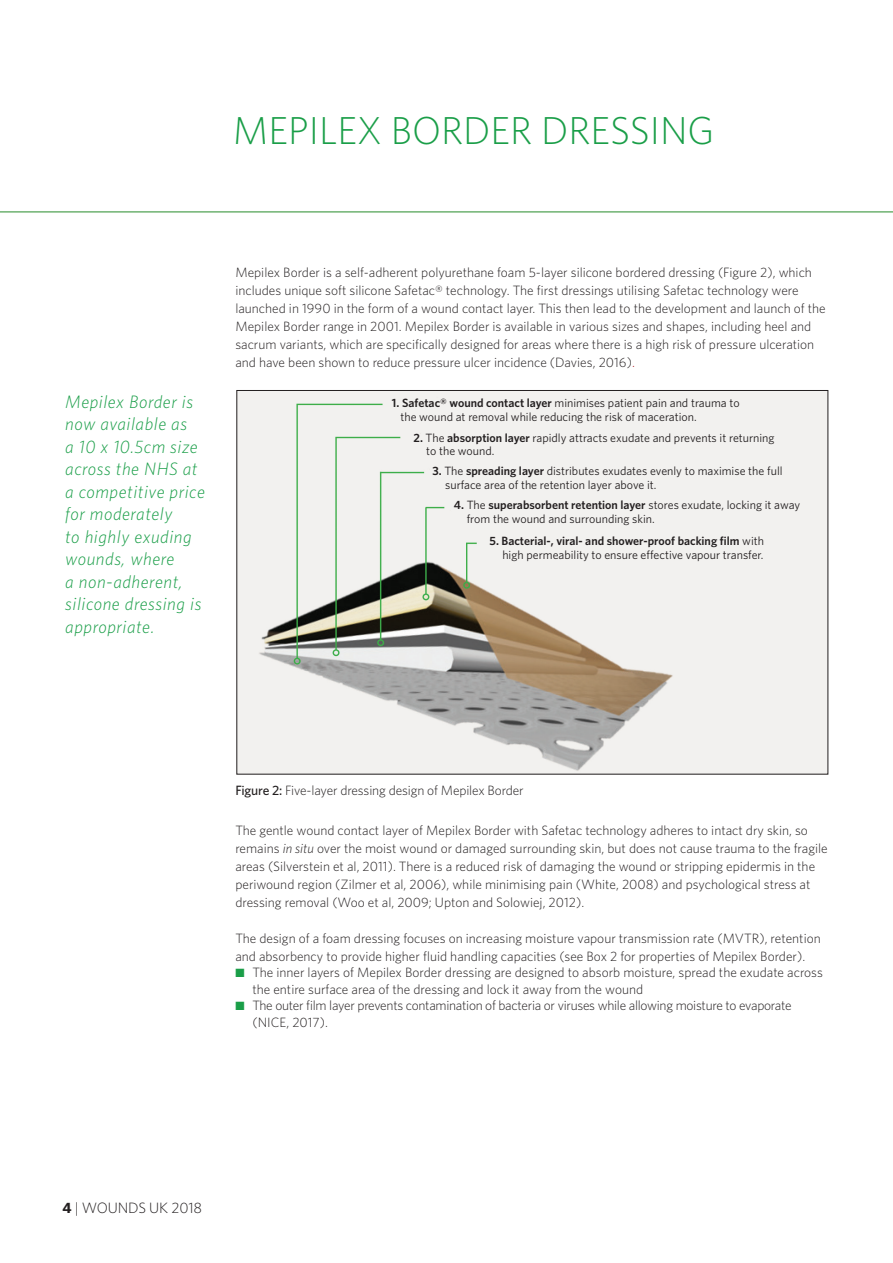
<style>
.page{position:relative;width:893px;height:1263px;background:#fff}
.page>*{position:absolute;margin:0;border:0;box-sizing:border-box;transform-origin:0 0}
.t1{font:300 39px "Whitney";color:#1a9e48}
.t2{font:italic 300 18px/22.5px "Whitney";letter-spacing:.03em;color:#1a9e48}
.t3{font:300 15px "Whitney";letter-spacing:-.01em;color:#231f20}
.t4{font:300 13.5px/18px "Whitney";color:#231f20}
.t5{font:300 13.5px/16.5px "Whitney";letter-spacing:-.02em;color:#231f20}
.t6{font:12px/13.5px "Whitney";color:#231f20}
.s1{color:#ac1218}
.s2{font-weight:600}
.s3{font-weight:500}
.s4{font-style:italic}
.s5{color:#1a9e48}
.s6{font-weight:700}
</style>
<div class="page">
<hr style="left:0;top:211px;width:893px;height:2px;background:#6eb271">
<img style="left:239px;top:392px;width:587px;height:380px">
<h1 class="t1" style="left:233px;top:108px;width:483px">MEPILEX BORDER DRESSING</h1>
<p class="t4" style="left:235px;top:263px;width:592px">Mepilex Border is a self-adherent polyurethane foam 5-layer silicone bordered dressing (Figure 2), which includes unique soft silicone Safetac® technology. The first dressings utilising Safetac technology were launched in 1990 in the form of a wound contact layer. This then lead to the development and launch of the Mepilex Border range in 2001. Mepilex Border is available in various sizes and shapes, including heel and sacrum variants, which are specifically designed for areas where there is a high risk of pressure ulceration and have been shown to reduce pressure ulcer incidence (Davies, 2016)<span class="s1">.</span></p>
<h2 class="t2" style="left:65px;top:390px;width:141px">Mepilex Border is now available as<br>a 10 x 10.5cm size across the NHS at a competitive price for moderately<br>to highly exuding wounds, where<br>a non-adherent, silicone dressing is appropriate.</h2>
<p class="t6" style="left:400px;top:396px;width:341px;text-indent:-9px"><span class="s2">1. Safetac® wound contact layer</span> minimises patient pain and trauma to the wound at removal while reducing the risk of maceration.</p>
<p class="t6" style="left:426px;top:431px;width:350px;text-indent:-13px"><span class="s2">2.</span> The <span class="s2">absorption layer</span> rapidly attracts exudate and prevents it returning to the wound.</p>
<p class="t6" style="left:445px;top:464px;width:339px;text-indent:-13px"><span class="s2">3.</span> The <span class="s2">spreading layer</span> distributes exudates evenly to maximise the full surface area of the retention layer above it.</p>
<p class="t6" style="left:467px;top:498px;width:335px;text-indent:-13px"><span class="s2">4.</span> The <span class="s2">superabsorbent retention layer</span> stores exudate, locking it away from the wound and surrounding skin.</p>
<p class="t6" style="left:490px;top:534px;width:276px;text-align:right"><span class="s2">5. Bacterial-, viral- and shower-proof backing film</span> with high permeability to ensure effective vapour transfer.</p>
<p class="t4" style="left:235px;top:781px;width:290px"><span class="s3">Figure 2:</span> Five-layer dressing design of Mepilex Border</p>
<p class="t4" style="left:235px;top:821px;width:594px">The gentle wound contact layer of Mepilex Border with Safetac technology adheres to intact dry skin, so remains <span class="s4">in situ</span> over the moist wound or damaged surrounding skin, but does not cause trauma to the fragile areas (Silverstein et al, 2011). There is a reduced risk of damaging the wound or stripping epidermis in the periwound region (Zilmer et al, 2006), while minimising pain (White, 2008) and psychological stress at dressing removal (Woo et al, 2009; Upton and Solowiej, 2012).</p>
<p class="t4" style="left:235px;top:929px;width:587px">The design of a foam dressing focuses on increasing moisture vapour transmission rate (MVTR), retention and absorbency to provide higher fluid handling capacities (see Box 2 for properties of Mepilex Border).</p>
<p class="t4" style="left:252px;top:964px;width:572px;line-height:16.5px;text-indent:-17px"><span class="s5">■</span> The inner layers of Mepilex Border dressing are designed to absorb moisture, spread the exudate across the entire surface area of the dressing and lock it away from the wound</p>
<p class="t5" style="left:252px;top:997px;width:541px;text-indent:-17px"><span class="s5">■</span> The outer film layer prevents contamination of bacteria or viruses while allowing moisture to evaporate (NICE, 2017).</p>
<p class="t3" style="left:62px;top:1199px;width:141px"><span class="s6">4</span> | WOUNDS UK 2018</p>
</div>
